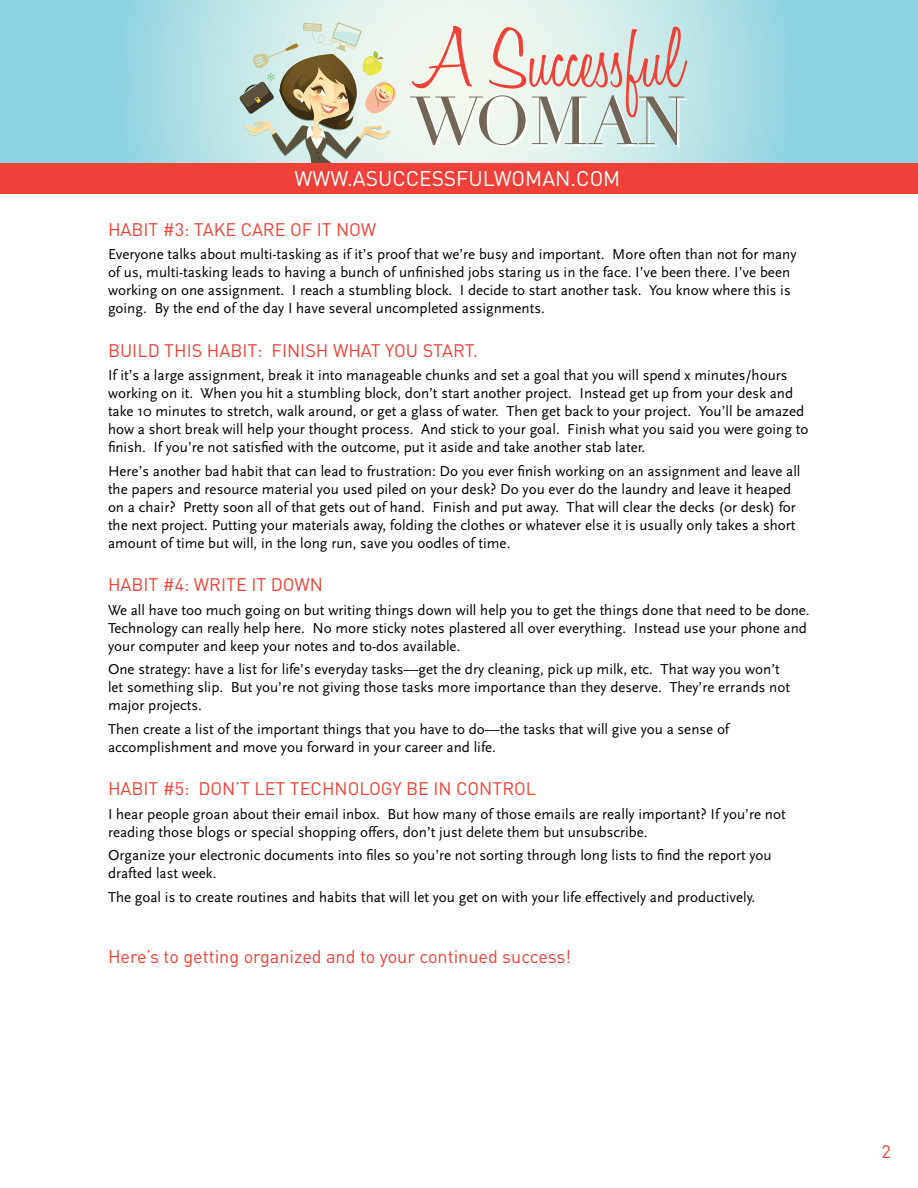
<style>
.page{position:relative;width:918px;height:1188px;background:#fff}
.page>*{position:absolute;margin:0;border:0;box-sizing:border-box;transform-origin:0 0}
.t1{font:21px "DIN";color:#fff}
.t2{font:18px "DIN";color:#ef4136}
.t3{font:15px/18px "Scala Sans";color:#000}
</style>
<div class="page">
<svg style="left:0;top:0;width:918px;height:163px;background:#a5dce2"></svg>
<svg style="left:239px;top:21px;width:160px;height:142px;background:#c3c9b6"></svg>
<svg style="left:410px;top:26px;width:277px;height:121px;background:#dad5cd"></svg>
<div style="left:0;top:163px;width:918px;height:31px;background:#ef4137"></div>
<h1 class="t1" style="left:295px;top:165px;width:327px">WWW.ASUCCESSFULWOMAN.COM</h1>
<p class="t2" style="left:108px;top:218px;width:269px">HAB IT #3: TAKE CARE OF IT N OW</p>
<p class="t3" style="left:108px;top:245px;width:690px">Everyone talks about multi-tasking as if it’s proof that we’re busy and important. More often than not for many of us, multi-tasking leads to having a bunch of unfinished jobs staring us in the face. I’ve been there. I’ve been working on one assignment. I reach a stumbling block. I decide to start another task. You know where this is going. By the end of the day I have several uncompleted assignments.</p>
<p class="t2" style="left:108px;top:339px;width:372px">BUILD THIS HAB IT: FINISH WHAT YOU START.</p>
<p class="t3" style="left:108px;top:366px;width:702px">If it’s a large assignment, break it into manageable chunks and set a goal that you will spend x minutes/hours working on it. When you hit a stumbling block, don’t start another project. Instead get up from your desk and take 10 minutes to stretch, walk around, or get a glass of water. Then get back to your project. You’ll be amazed how a short break will help your thought process. And stick to your goal. Finish what you said you were going to finish. If you’re not satisfied with the outcome, put it aside and take another stab later.</p>
<p class="t3" style="left:108px;top:462px;width:694px">Here’s another bad habit that can lead to frustration: Do you ever finish working on an assignment and leave all the papers and resource material you used piled on your desk? Do you ever do the laundry and leave it heaped on a chair? Pretty soon all of that gets out of hand. Finish and put away. That will clear the decks (or desk) for the next project. Putting your materials away, folding the clothes or whatever else it is usually only takes a short amount of time but will, in the long run, save you oodles of time.</p>
<p class="t2" style="left:108px;top:574px;width:216px">HAB IT #4: WRITE IT DOWN</p>
<p class="t3" style="left:108px;top:601px;width:703px">We all have too much going on but writing things down will help you to get the things done that need to be done.<br>Technology can really help here. No more sticky notes plastered all over everything. Instead use your phone and your computer and keep your notes and to-dos available.</p>
<p class="t3" style="left:108px;top:660px;width:684px">One strategy: have a list for life’s everyday tasks—get the dry cleaning, pick up milk, etc. That way you won’t let something slip. But you’re not giving those tasks more importance than they deserve. They’re errands not major projects.</p>
<p class="t3" style="left:108px;top:720px;width:623px">Then create a list of the important things that you have to do—the tasks that will give you a sense of accomplishment and move you forward in your career and life.</p>
<p class="t2" style="left:108px;top:778px;width:430px">HAB IT #5: DO N’T LET TECHNOLOGY B E IN CONTROL</p>
<p class="t3" style="left:108px;top:805px;width:679px">I hear people groan about their email inbox. But how many of those emails are really important? If you’re not reading those blogs or special shopping offers, don’t just delete them but unsubscribe.</p>
<p class="t3" style="left:108px;top:846px;width:665px">Organize your electronic documents into files so you’re not sorting through long lists to find the report you drafted last week.</p>
<p class="t3" style="left:108px;top:888px;width:649px">The goal is to create routines and habits that will let you get on with your life effectively and productively.</p>
<p class="t2" style="left:108px;top:946px;width:465px">HERE’S TO GETTING ORGANIZED AND TO YOUR CONTINUED SUCCESS!</p>
<p class="t2" style="left:882px;top:1140px;width:11px">2</p>
</div>
